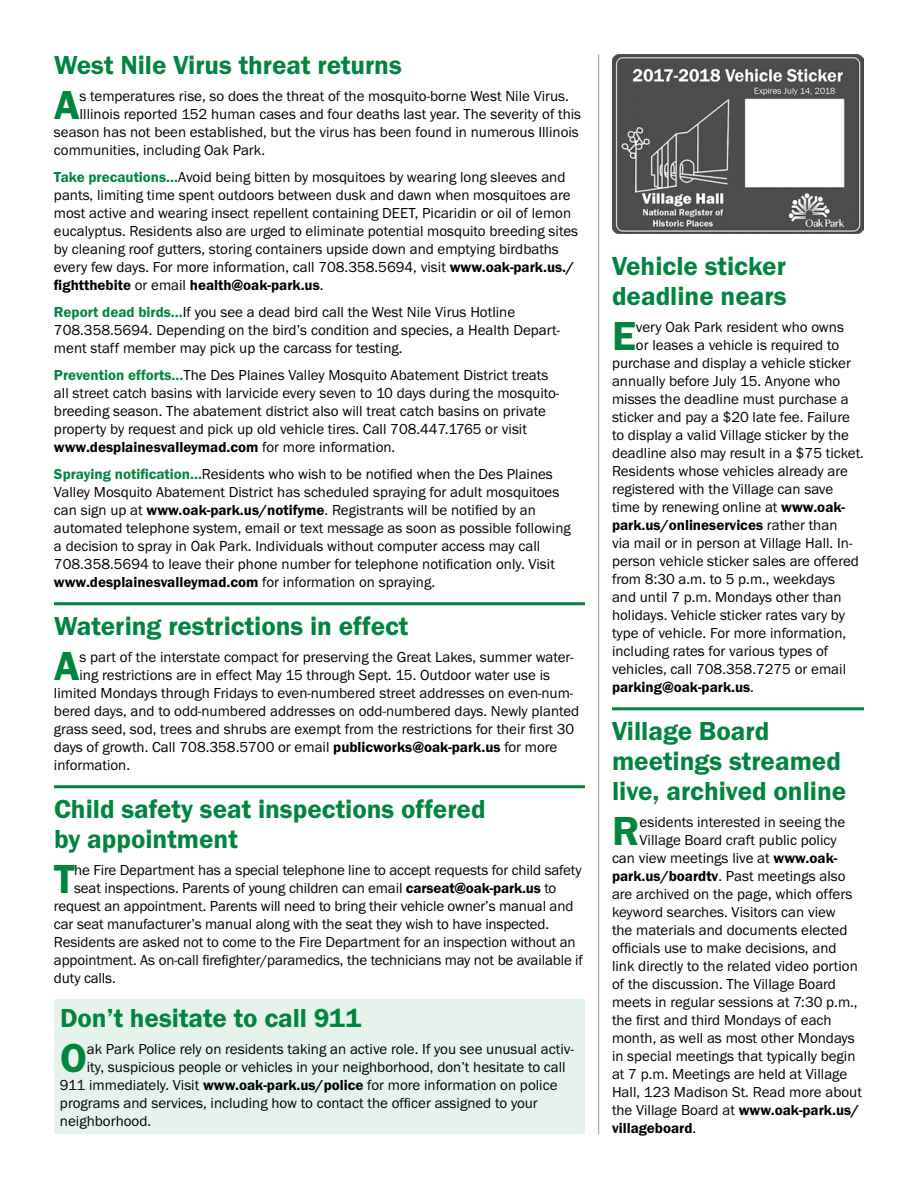
<style>
.page{position:relative;width:918px;height:1188px;background:#fff}
.page>*{position:absolute;margin:0;border:0;box-sizing:border-box;transform-origin:0 0}
.t1{font:600 42px "Franklin Gothic EF";color:#00853f}
.t2{font:600 27px/30px "Franklin Gothic EF";color:#00853f}
.t3{font:15px/18px "Franklin Gothic EF";color:#000}
.t4{font:600 15px "Franklin Gothic EF";color:#000}
.s1{font-weight:600;color:#00853f}
.s2{font-weight:600}
.s3{font-weight:400}
</style>
<div class="page">
<hr style="left:612px;top:707px;width:252px;height:3px;background:#00853f">
<hr style="left:54px;top:602px;width:531px;height:3px;background:#00853f">
<hr style="left:54px;top:785px;width:531px;height:3px;background:#00853f">
<hr style="left:598px;top:54px;width:1px;height:1080px;background:#6d6e71">
<div style="left:54px;top:999px;width:531px;height:135px;background:#e6f3ec"></div>
<img style="left:612px;top:54px;width:252px;height:179px">
<h2 class="t2" style="left:54px;top:50px;width:349px">West Nile Virus threat returns</h2>
<h1 class="t1" style="left:54px;top:81px;width:27px">A</h1>
<p class="t3" style="left:80px;top:88px;width:491px">s temperatures rise, so does the threat of the mosquito-borne West Nile Virus.</p>
<p class="t3" style="left:80px;top:106px;width:503px">Illinois reported 152 human cases and four deaths last year. The severity of this</p>
<p class="t3" style="left:54px;top:124px;width:526px">season has not been established, but the virus has been found in numerous Illinois</p>
<p class="t3" style="left:54px;top:142px;width:213px">communities, including Oak Park.</p>
<p class="t3" style="left:54px;top:169px;width:526px"><span class="s1">Take precautions...</span>Avoid being bitten by mosquitoes by wearing long sleeves and pants, limiting time spent outdoors between dusk and dawn when mosquitoes are most active and wearing insect repellent containing DEET, Picaridin or oil of lemon eucalyptus. Residents also are urged to eliminate potential mosquito breeding sites by cleaning roof gutters, storing containers upside down and emptying birdbaths every few days. For more information, call 708.358.5694, visit <span class="s2">www.oak-park.us./ fightthebite</span> or email <span class="s2">health@oak-park.us</span>.</p>
<p class="t3" style="left:54px;top:304px;width:508px"><span class="s1">Report dead birds...</span>If you see a dead bird call the West Nile Virus Hotline<br>708.358.5694. Depending on the bird’s condition and species, a Health Depart&shy;ment staff member may pick up the carcass for testing.</p>
<p class="t3" style="left:54px;top:367px;width:507px"><span class="s1">Prevention efforts...</span>The Des Plaines Valley Mosquito Abatement District treats all street catch basins with larvicide every seven to 10 days during the mosquito&shy;breeding season. The abatement district also will treat catch basins on private property by request and pick up old vehicle tires. Call 708.447.1765 or visit <span class="s2">www.desplainesvalleymad.com</span> for more information.</p>
<p class="t3" style="left:54px;top:466px;width:518px"><span class="s1">Spraying notification...</span>Residents who wish to be notified when the Des Plaines Valley Mosquito Abatement District has scheduled spraying for adult mosquitoes can sign up at <span class="s2">www.oak-park.us/notifyme</span>. Registrants will be notified by an automated telephone system, email or text message as soon as possible following a decision to spray in Oak Park. Individuals without computer access may call 708.358.5694 to leave their phone number for telephone notification only. Visit <span class="s2">www.desplainesvalleymad.com</span> for information on spraying.</p>
<h2 class="t2" style="left:54px;top:611px;width:356px">Watering restrictions in effect</h2>
<h1 class="t1" style="left:54px;top:642px;width:27px">A</h1>
<p class="t3" style="left:80px;top:649px;width:496px">s part of the interstate compact for preserving the Great Lakes, summer water-</p>
<p class="t3" style="left:80px;top:667px;width:472px">ing restrictions are in effect May 15 through Sept. 15. Outdoor water use is</p>
<p class="t3" style="left:54px;top:685px;width:521px">limited Mondays through Fridays to even-numbered street addresses on even-num-</p>
<p class="t3" style="left:54px;top:703px;width:527px">bered days, and to odd-numbered addresses on odd-numbered days. Newly planted</p>
<p class="t3" style="left:54px;top:721px;width:522px">grass seed, sod, trees and shrubs are exempt from the restrictions for their first 30</p>
<p class="t3" style="left:54px;top:739px;width:505px">days of growth. Call 708.358.5700 or email <span class="s2">publicworks@oak-park.us</span> for more</p>
<p class="t3" style="left:54px;top:757px;width:78px">information.</p>
<h2 class="t2" style="left:54px;top:794px;width:433px">Child safety seat inspections offered by appointment</h2>
<h1 class="t1" style="left:54px;top:855px;width:22px">T</h1>
<p class="t3" style="left:74px;top:862px;width:509px">he Fire Department has a special telephone line to accept requests for child safety</p>
<p class="t3" style="left:74px;top:880px;width:484px">seat inspections. Parents of young children can email <span class="s2">carseat@oak-park.us</span> to</p>
<p class="t3" style="left:54px;top:898px;width:521px">request an appointment. Parents will need to bring their vehicle owner’s manual and</p>
<p class="t3" style="left:54px;top:916px;width:497px">car seat manufacturer’s manual along with the seat they wish to have inspected.</p>
<p class="t3" style="left:54px;top:934px;width:523px">Residents are asked not to come to the Fire Department for an inspection without an</p>
<p class="t3" style="left:54px;top:952px;width:531px">appointment. As on-call firefighter/paramedics, the technicians may not be available if</p>
<p class="t3" style="left:54px;top:970px;width:63px">duty calls.</p>
<h2 class="t2" style="left:60px;top:1003px;width:303px">Don’t hesitate to call 911</h2>
<h1 class="t1" style="left:60px;top:1034px;width:28px">O</h1>
<p class="t3" style="left:87px;top:1040px;width:489px">ak Park Police rely on residents taking an active role. If you see unusual activ-</p>
<p class="t3" style="left:87px;top:1058px;width:480px">ity, suspicious people or vehicles in your neighborhood, don’t hesitate to call</p>
<p class="t3" style="left:60px;top:1076px;width:499px">911 immediately. Visit <span class="s2">www.oak-park.us/police</span> for more information on police</p>
<p class="t3" style="left:60px;top:1094px;width:479px">programs and services, including how to contact the officer assigned to your</p>
<p class="t3" style="left:60px;top:1112px;width:93px">neighborhood.</p>
<h2 class="t2" style="left:612px;top:252px;width:176px">Vehicle sticker deadline nears</h2>
<h1 class="t1" style="left:612px;top:312px;width:25px">E</h1>
<p class="t3" style="left:636px;top:319px;width:210px">very Oak Park resident who owns</p>
<p class="t3" style="left:636px;top:337px;width:205px">or leases a vehicle is required to</p>
<p class="t3" style="left:612px;top:355px;width:241px">purchase and display a vehicle sticker</p>
<p class="t3" style="left:612px;top:373px;width:230px">annually before July 15. Anyone who</p>
<p class="t3" style="left:612px;top:391px;width:238px">misses the deadline must purchase a</p>
<p class="t3" style="left:612px;top:409px;width:239px">sticker and pay a $20 late fee. Failure</p>
<p class="t3" style="left:612px;top:427px;width:239px">to display a valid Village sticker by the</p>
<p class="t3" style="left:612px;top:445px;width:253px">deadline also may result in a $75 ticket.</p>
<p class="t3" style="left:612px;top:463px;width:237px">Residents whose vehicles already are</p>
<p class="t3" style="left:612px;top:481px;width:223px">registered with the Village can save</p>
<p class="t3" style="left:612px;top:499px;width:235px">time by renewing online at <span class="s2">www.oak-</span></p>
<p class="t4" style="left:612px;top:517px;width:227px">park.us/onlineservices <span class="s3">rather than</span></p>
<p class="t3" style="left:612px;top:535px;width:242px">via mail or in person at Village Hall. In-</p>
<p class="t3" style="left:612px;top:553px;width:248px">person vehicle sticker sales are offered</p>
<p class="t3" style="left:612px;top:571px;width:225px">from 8:30 a.m. to 5 p.m., weekdays</p>
<p class="t3" style="left:612px;top:589px;width:231px">and until 7 p.m. Mondays other than</p>
<p class="t3" style="left:612px;top:607px;width:235px">holidays. Vehicle sticker rates vary by</p>
<p class="t3" style="left:612px;top:625px;width:236px">type of vehicle. For more information,</p>
<p class="t3" style="left:612px;top:643px;width:218px">including rates for various types of</p>
<p class="t3" style="left:612px;top:661px;width:236px">vehicles, call 708.358.7275 or email</p>
<p class="t4" style="left:612px;top:679px;width:144px">parking@oak-park.us<span class="s3">.</span></p>
<h2 class="t2" style="left:612px;top:717px;width:236px">Village Board meetings streamed live, archived online</h2>
<h1 class="t1" style="left:612px;top:807px;width:29px">R</h1>
<p class="t3" style="left:640px;top:814px;width:207px">esidents interested in seeing the</p>
<p class="t3" style="left:640px;top:832px;width:199px">Village Board craft public policy</p>
<p class="t3" style="left:612px;top:850px;width:227px">can view meetings live at <span class="s2">www.oak-</span></p>
<p class="t3" style="left:612px;top:868px;width:235px"><span class="s2">park.us/boardtv</span>. Past meetings also</p>
<p class="t3" style="left:612px;top:886px;width:242px">are archived on the page, which offers</p>
<p class="t3" style="left:612px;top:904px;width:225px">keyword searches. Visitors can view</p>
<p class="t3" style="left:612px;top:922px;width:237px">the materials and documents elected</p>
<p class="t3" style="left:612px;top:940px;width:226px">officials use to make decisions, and</p>
<p class="t3" style="left:612px;top:958px;width:247px">link directly to the related video portion</p>
<p class="t3" style="left:612px;top:976px;width:226px">of the discussion. The Village Board</p>
<p class="t3" style="left:612px;top:994px;width:247px">meets in regular sessions at 7:30 p.m.,</p>
<p class="t3" style="left:612px;top:1012px;width:221px">the first and third Mondays of each</p>
<p class="t3" style="left:612px;top:1030px;width:244px">month, as well as most other Mondays</p>
<p class="t3" style="left:612px;top:1048px;width:245px">in special meetings that typically begin</p>
<p class="t3" style="left:612px;top:1066px;width:237px">at 7 p.m. Meetings are held at Village</p>
<p class="t3" style="left:612px;top:1084px;width:251px">Hall, 123 Madison St. Read more about</p>
<p class="t3" style="left:612px;top:1102px;width:249px">the Village Board at <span class="s2">www.oak-park.us/</span></p>
<p class="t4" style="left:612px;top:1120px;width:86px">villageboard<span class="s3">.</span></p>
</div>
